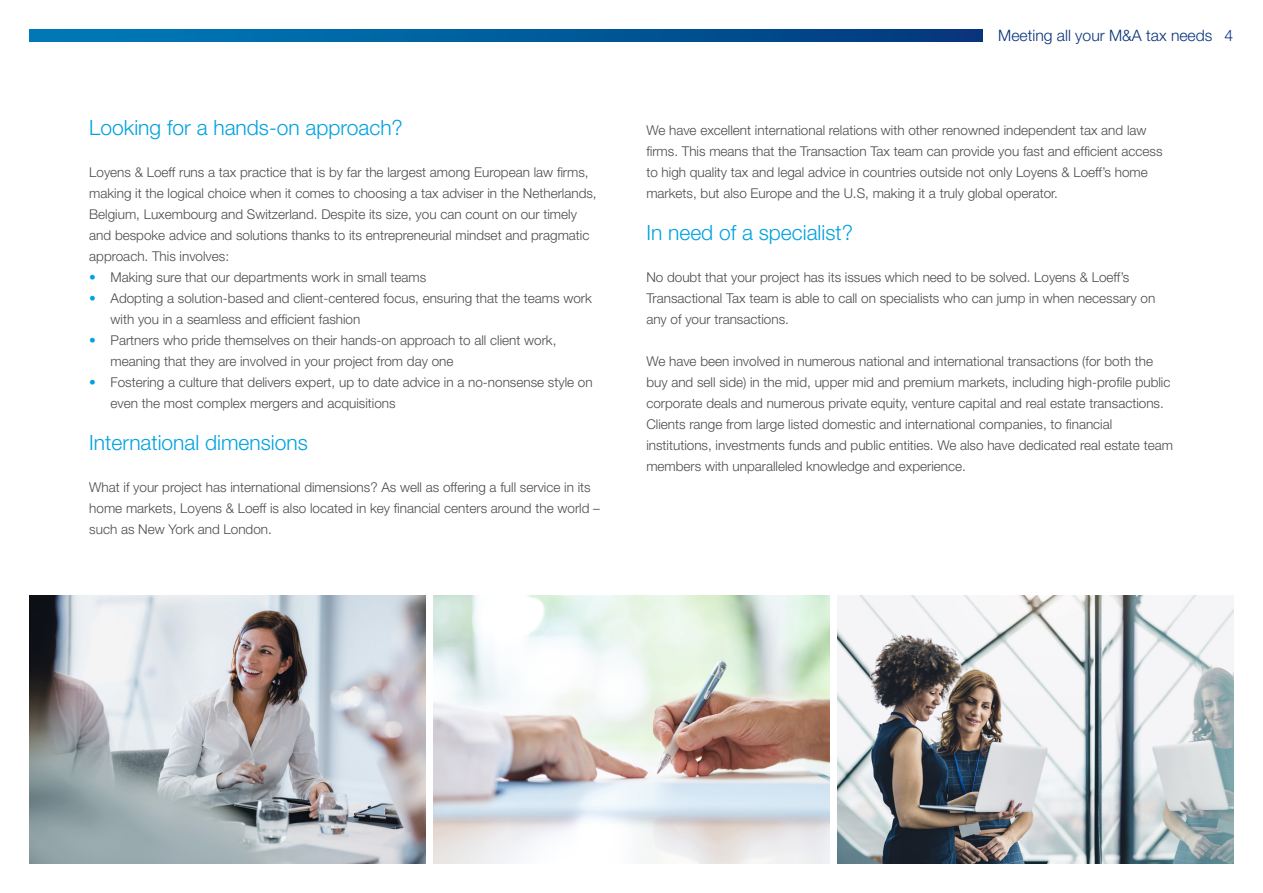
<style>
.page{position:relative;width:1263px;height:893px;background:#fff}
.page>*{position:absolute;margin:0;border:0;box-sizing:border-box;transform-origin:0 0}
.HEADLINE_2ND_LEVEL{font:300 21px "Helvetica Neue LT Pro";color:#00a2df}
.t1{font:300 15.75px "Helvetica Neue LT Pro";color:#08347b}
.BODY_TEXT{font:300 13.5px/21px "Helvetica Neue LT Pro";color:#4b4c4d}
.s1{color:#00a2df}
</style>
<div class="page">
<svg style="left:30px;top:30px;width:952px;height:11px;background:#005b9b"></svg>
<img style="left:30px;top:595px;width:395px;height:268px">
<img style="left:838px;top:595px;width:395px;height:268px">
<img style="left:434px;top:595px;width:395px;height:268px">
<p class="HEADLINE_2ND_LEVEL" style="left:89px;top:114px;width:315px">Looking for a hands-on approach?</p>
<p class="BODY_TEXT" style="left:89px;top:161px;width:509px">Loyens &amp; Loeff runs a tax practice that is by far the largest among European law firms, making it the logical choice when it comes to choosing a tax adviser in the Netherlands, Belgium, Luxembourg and Switzerland. Despite its size, you can count on our timely and bespoke advice and solutions thanks to its entrepreneurial mindset and pragmatic approach. This involves:</p>
<p class="BODY_TEXT" style="left:89px;top:266px;width:339px"><span class="s1">•</span> Making sure that our departments work in small teams</p>
<p class="BODY_TEXT" style="left:111px;top:287px;width:483px;text-indent:-21px"><span class="s1">•</span> Adopting a solution-based and client-centered focus, ensuring that the teams work with you in a seamless and efficient fashion</p>
<p class="BODY_TEXT" style="left:111px;top:329px;width:447px;text-indent:-21px"><span class="s1">•</span> Partners who pride themselves on their hands-on approach to all client work, meaning that they are involved in your project from day one</p>
<p class="BODY_TEXT" style="left:111px;top:371px;width:484px;text-indent:-21px"><span class="s1">•</span> Fostering a culture that delivers expert, up to date advice in a no-nonsense style on even the most complex mergers and acquisitions</p>
<p class="HEADLINE_2ND_LEVEL" style="left:89px;top:429px;width:220px">International dimensions</p>
<p class="BODY_TEXT" style="left:89px;top:476px;width:512px">What if your project has international dimensions? As well as offering a full service in its home markets, Loyens &amp; Loeff is also located in key financial centers around the world – such as New York and London.</p>
<p class="t1" style="left:998px;top:26px;width:236px">Meeting all your M&amp;A tax needs 4</p>
<p class="BODY_TEXT" style="left:646px;top:119px;width:518px">We have excellent international relations with other renowned independent tax and law firms. This means that the Transaction Tax team can provide you fast and efficient access to high quality tax and legal advice in countries outside not only Loyens &amp; Loeff’s home markets, but also Europe and the U.S, making it a truly global operator.</p>
<p class="HEADLINE_2ND_LEVEL" style="left:646px;top:219px;width:208px">In need of a specialist?</p>
<p class="BODY_TEXT" style="left:646px;top:266px;width:510px">No doubt that your project has its issues which need to be solved. Loyens &amp; Loeff’s<br>Transactional Tax team is able to call on specialists who can jump in when necessary on any of your transactions.</p>
<p class="BODY_TEXT" style="left:646px;top:350px;width:528px">We have been involved in numerous national and international transactions (for both the buy and sell side) in the mid, upper mid and premium markets, including high-profile public corporate deals and numerous private equity, venture capital and real estate transactions.<br>Clients range from large listed domestic and international companies, to financial institutions, investments funds and public entities. We also have dedicated real estate team members with unparalleled knowledge and experience.</p>
</div>
